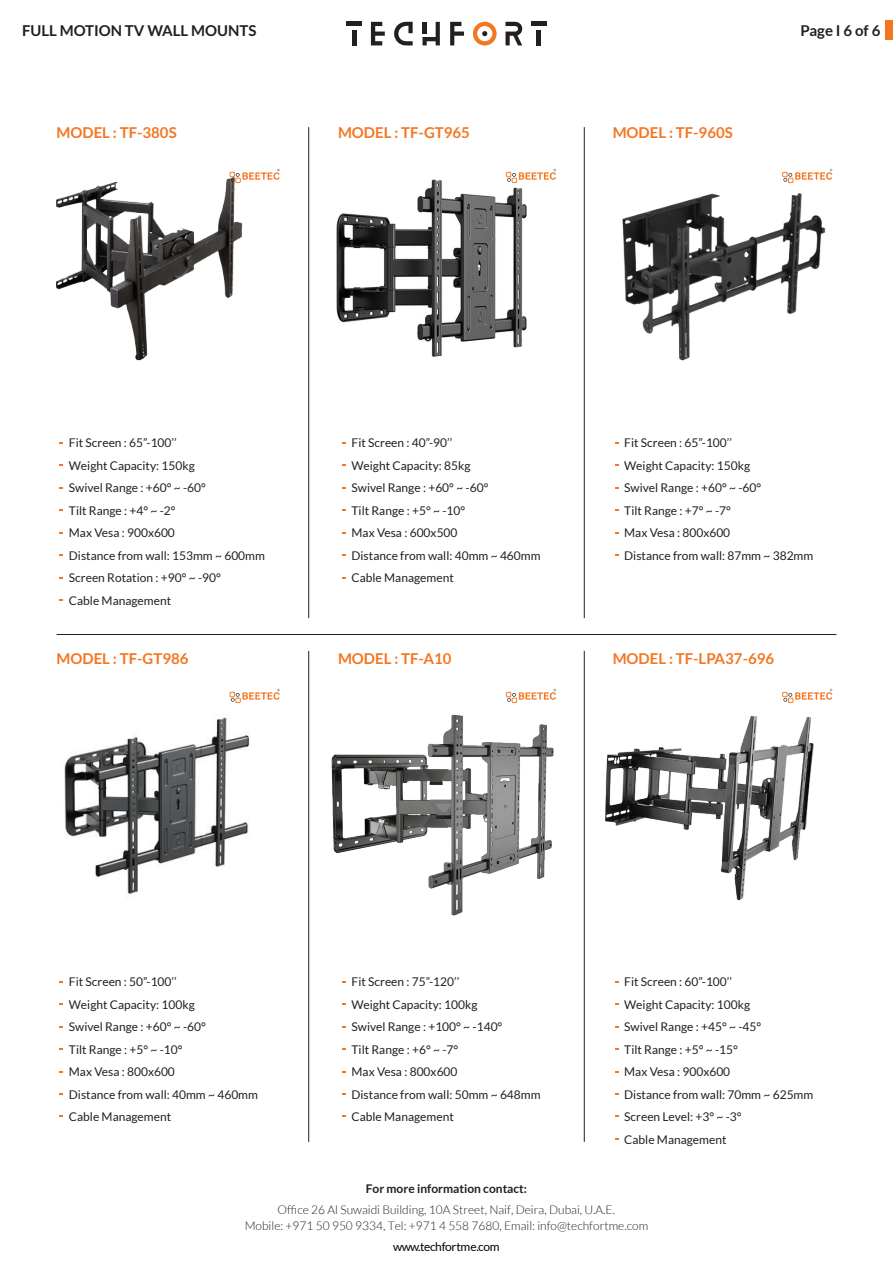
<style>
.page{position:relative;width:893px;height:1263px;background:#fff}
.page>*{position:absolute;margin:0;border:0;box-sizing:border-box;transform-origin:0 0}
.t1{font:700 15px "Lato";color:#f47621}
.t2{font:700 15px "Lato";color:#231f20}
.t3{font:12px/22.5px "Lato";color:#231f20}
.t4{font:300 12px/15.3px "Lato";color:#231f20;text-align:center}
.t5{font:700 12px "Lato";color:#231f20}
.t6{font:12px "Lato";letter-spacing:-.025em;color:#050504}
</style>
<div class="page">
<svg style="left:505px;top:22px;width:18px;height:24px"></svg>
<svg style="left:394px;top:22px;width:19px;height:24px"></svg>
<svg style="left:371px;top:22px;width:14px;height:23px"></svg>
<svg style="left:450px;top:22px;width:14px;height:23px"></svg>
<hr style="left:352px;top:30px;width:4px;height:15px;background:#231f20">
<hr style="left:347px;top:22px;width:15px;height:4px;background:#231f20">
<div style="left:536px;top:30px;width:5px;height:15px;background:#231f20"></div>
<hr style="left:531px;top:22px;width:15px;height:4px;background:#231f20">
<svg style="left:473px;top:22px;width:24px;height:24px"></svg>
<svg style="left:422px;top:22px;width:18px;height:23px"></svg>
<div style="left:422px;top:22px;width:5px;height:11px;background:#231f20"></div>
<hr style="left:584px;top:127px;width:1px;height:491px;background:#231f20">
<hr style="left:584px;top:651px;width:1px;height:491px;background:#231f20">
<hr style="left:308px;top:127px;width:1px;height:491px;background:#231f20">
<hr style="left:308px;top:651px;width:1px;height:491px;background:#231f20">
<hr style="left:57px;top:634px;width:779px;height:1px;background:#231f20">
<div style="left:886px;top:20px;width:7px;height:20px;background:#f47621"></div>
<img style="left:622px;top:177px;width:211px;height:184px">
<img style="left:56px;top:175px;width:187px;height:186px">
<img style="left:583px;top:710px;width:231px;height:195px">
<img style="left:336px;top:179px;width:190px;height:177px">
<img style="left:64px;top:717px;width:186px;height:178px">
<img style="left:331px;top:688px;width:224px;height:228px">
<svg style="left:230px;top:169px;width:50px;height:14px"></svg>
<svg style="left:506px;top:169px;width:50px;height:14px"></svg>
<svg style="left:782px;top:169px;width:50px;height:14px"></svg>
<svg style="left:230px;top:689px;width:50px;height:14px"></svg>
<svg style="left:506px;top:689px;width:50px;height:14px"></svg>
<svg style="left:782px;top:689px;width:50px;height:14px"></svg>
<p class="t2" style="left:22px;top:22px;width:236px">FULL MOTION TV WALL MOUNTS</p>
<p class="t2" style="left:800px;top:22px;width:82px">Page I 6 of 6</p>
<p class="t1" style="left:57px;top:124px;width:122px">MODEL : TF-380S</p>
<p class="t1" style="left:338px;top:124px;width:133px">MODEL : TF-GT965</p>
<p class="t1" style="left:613px;top:124px;width:122px">MODEL : TF-960S</p>
<p class="t3" style="left:69px;top:432px;width:197px">Fit Screen : 65”-100’’<br>Weight Capacity: 150kg<br>Swivel Range : +60° ~ -60°<br>Tilt Range : +4° ~ -2°<br>Max Vesa : 900x600<br>Distance from wall: 153mm ~ 600mm<br>Screen Rotation : +90° ~ -90°<br>Cable Management</p>
<p class="t1" style="left:57px;top:650px;width:133px">MODEL : TF-GT986</p>
<p class="t3" style="left:352px;top:432px;width:191px">Fit Screen : 40”-90’’<br>Weight Capacity: 85kg<br>Swivel Range : +60° ~ -60°<br>Tilt Range : +5° ~ -10°<br>Max Vesa : 600x500<br>Distance from wall: 40mm ~ 460mm<br>Cable Management</p>
<p class="t3" style="left:624px;top:432px;width:191px">Fit Screen : 65”-100’’<br>Weight Capacity: 150kg<br>Swivel Range : +60° ~ -60°<br>Tilt Range : +7° ~ -7°<br>Max Vesa : 800x600<br>Distance from wall: 87mm ~ 382mm</p>
<p class="t1" style="left:338px;top:650px;width:115px">MODEL : TF-A10</p>
<p class="t1" style="left:613px;top:650px;width:163px">MODEL : TF-LPA37-696</p>
<p class="t3" style="left:69px;top:971px;width:191px">Fit Screen : 50”-100’’<br>Weight Capacity: 100kg<br>Swivel Range : +60° ~ -60°<br>Tilt Range : +5° ~ -10°<br>Max Vesa : 800x600<br>Distance from wall: 40mm ~ 460mm<br>Cable Management</p>
<p class="t3" style="left:352px;top:971px;width:191px">Fit Screen : 75”-120’’<br>Weight Capacity: 100kg<br>Swivel Range : +100° ~ -140°<br>Tilt Range : +6° ~ -7°<br>Max Vesa : 800x600<br>Distance from wall: 50mm ~ 648mm<br>Cable Management</p>
<p class="t3" style="left:624px;top:971px;width:191px">Fit Screen : 60”-100’’<br>Weight Capacity: 100kg<br>Swivel Range : +45° ~ -45°<br>Tilt Range : +5° ~ -15°<br>Max Vesa : 900x600<br>Distance from wall: 70mm ~ 625mm<br>Screen Level: +3° ~ -3°<br>Cable Management</p>
<p class="t5" style="left:366px;top:1182px;width:163px">For more information contact:</p>
<p class="t4" style="left:245px;top:1202px;width:405px">Office 26 Al Suwaidi Building, 10A Street, Naif, Deira, Dubai, U.A.E.<br>Mobile: +971 50 950 9334, Tel: +971 4 558 7680, Email: info@techfortme.com</p>
<p class="t6" style="left:393px;top:1240px;width:108px">www.techfortme.com</p>
</div>
